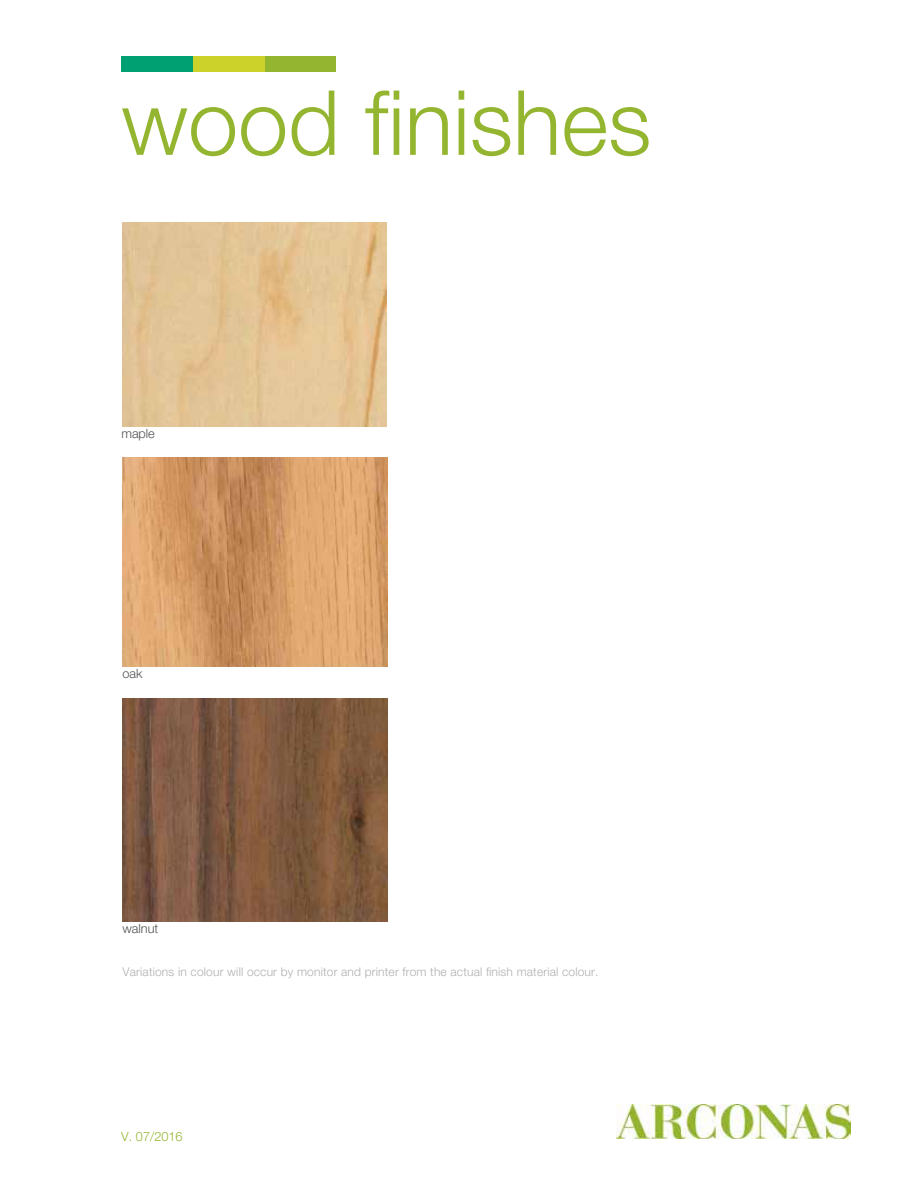
<style>
.page{position:relative;width:918px;height:1188px;background:#fff}
.page>*{position:absolute;margin:0;border:0;box-sizing:border-box;transform-origin:0 0}
.t1{font:300 90px "Helvetica Neue LT Std";color:#94b52f}
.t2{font:300 12.75px "Helvetica Neue LT Std";color:#525051}
.t3{font:300 12.75px "Helvetica Neue LT Std";color:#94b52f}
.t4{font:300 12px "Helvetica Neue LT Std";letter-spacing:.015em;color:#b0b0b0}
</style>
<div class="page">
<img style="left:122px;top:222px;width:265px;height:204px">
<img style="left:122px;top:457px;width:265px;height:209px">
<img style="left:122px;top:699px;width:265px;height:222px">
<div style="left:265px;top:56px;width:71px;height:15px;background:#94b52f"></div>
<div style="left:193px;top:56px;width:72px;height:15px;background:#cdd22a"></div>
<div style="left:121px;top:56px;width:72px;height:15px;background:#00a073"></div>
<img style="left:616px;top:1104px;width:234px;height:35px">
<h1 class="t1" style="left:121px;top:68px;width:532px">wood finishes</h1>
<p class="t2" style="left:121px;top:426px;width:35px">maple</p>
<p class="t2" style="left:122px;top:666px;width:22px">oak</p>
<p class="t2" style="left:123px;top:921px;width:37px">walnut</p>
<p class="t4" style="left:123px;top:965px;width:478px">Variations in colour will occur by monitor and printer from the actual finish material colour.</p>
<p class="t3" style="left:121px;top:1129px;width:63px">V. 07/2016</p>
</div>
